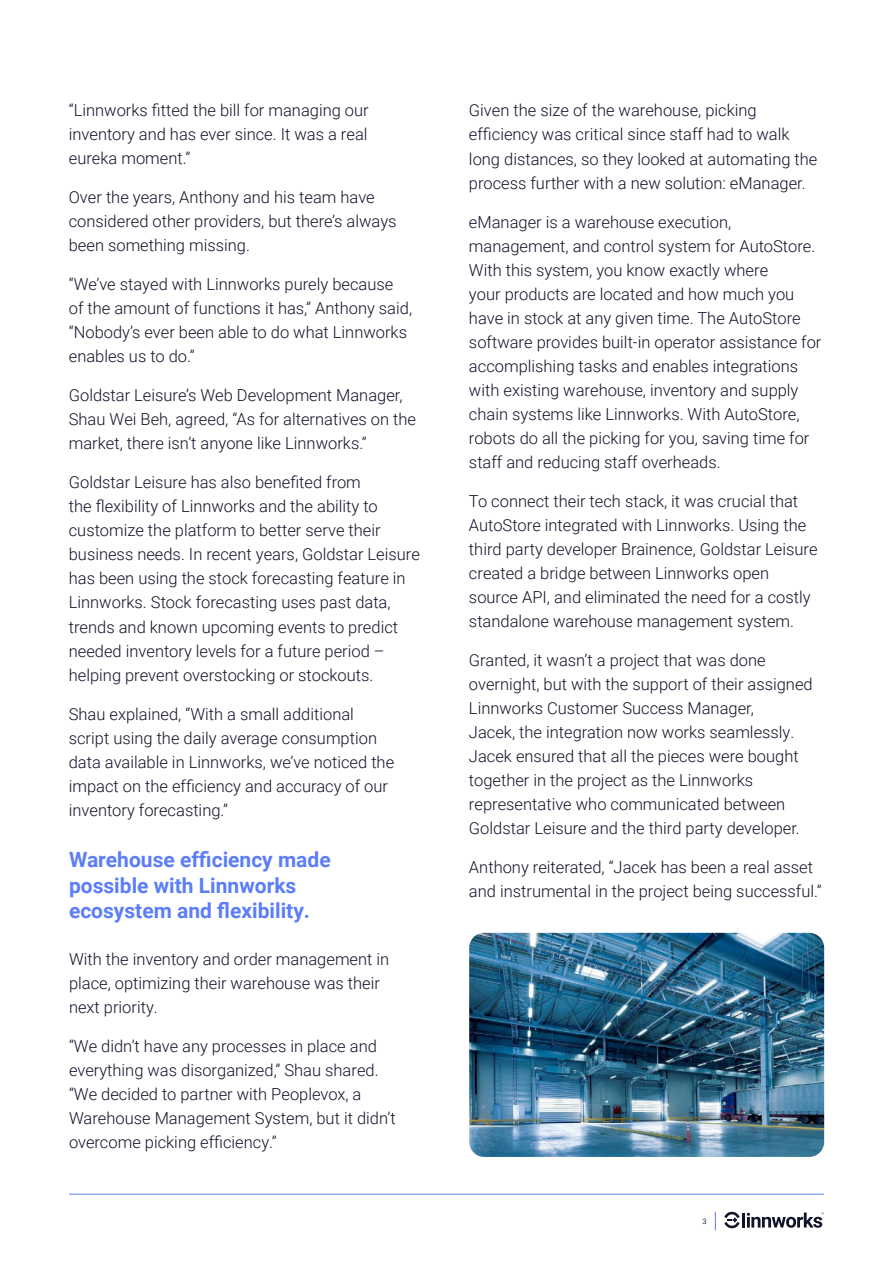
<style>
.page{position:relative;width:893px;height:1263px;background:#fff}
.page>*{position:absolute;margin:0;border:0;box-sizing:border-box;transform-origin:0 0}
.t1{font:700 21px/25.2px "Roboto";color:#5c7dfa}
.t2{font:300 16.5px/24px "Roboto";color:#11132b}
.t3{font:7.5px "Roboto";color:#212b36}
</style>
<div class="page">
<svg style="left:715px;top:1212px;width:1px;height:18px"></svg>
<svg style="left:724px;top:1211px;width:16px;height:18px"></svg>
<hr style="left:742px;top:1212px;width:3px;height:15px;background:#11132b">
<svg style="left:747px;top:1212px;width:77px;height:16px"></svg>
<hr style="left:69px;top:1194px;width:755px;height:1px;background:#5c7dfa">
<img style="left:469px;top:933px;width:355px;height:224px">
<p class="t2" style="left:69px;top:98px;width:301px;text-align:justify">“Linnworks fitted the bill for managing our inventory and has ever since. It was a real eureka moment.”</p>
<p class="t2" style="left:69px;top:187px;width:329px">Over the years, Anthony and his team have considered other providers, but there’s always been something missing.</p>
<p class="t2" style="left:69px;top:274px;width:345px">“We’ve stayed with Linnworks purely because<br>of the amount of functions it has,” Anthony said, “Nobody’s ever been able to do what Linnworks enables us to do.”</p>
<p class="t2" style="left:69px;top:385px;width:349px">Goldstar Leisure’s Web Development Manager,<br>Shau Wei Beh, agreed, “As for alternatives on the market, there isn’t anyone like Linnworks.”</p>
<p class="t2" style="left:69px;top:470px;width:353px">Goldstar Leisure has also benefited from<br>the flexibility of Linnworks and the ability to customize the platform to better serve their business needs. In recent years, Goldstar Leisure has been using the stock forecasting feature in Linnworks. Stock forecasting uses past data, trends and known upcoming events to predict needed inventory levels for a future period – helping prevent overstocking or stockouts.</p>
<p class="t2" style="left:69px;top:703px;width:327px">Shau explained, “With a small additional script using the daily average consumption data available in Linnworks, we’ve noticed the impact on the efficiency and accuracy of our inventory forecasting.”</p>
<p class="t1" style="left:69px;top:846px;width:263px">Warehouse efficiency made possible with Linnworks ecosystem and flexibility.</p>
<p class="t2" style="left:69px;top:948px;width:322px">With the inventory and order management in place, optimizing their warehouse was their next priority.</p>
<p class="t2" style="left:69px;top:1035px;width:328px">“We didn’t have any processes in place and everything was disorganized,” Shau shared. “We decided to partner with Peoplevox, a Warehouse Management System, but it didn’t overcome picking efficiency.”</p>
<p class="t2" style="left:469px;top:100px;width:350px">Given the size of the warehouse, picking efficiency was critical since staff had to walk long distances, so they looked at automating the process further with a new solution: eManager.</p>
<p class="t2" style="left:469px;top:211px;width:354px">eManager is a warehouse execution, management, and control system for AutoStore.<br>With this system, you know exactly where<br>your products are located and how much you have in stock at any given time. The AutoStore software provides built-in operator assistance for accomplishing tasks and enables integrations with existing warehouse, inventory and supply chain systems like Linnworks. With AutoStore, robots do all the picking for you, saving time for staff and reducing staff overheads.</p>
<p class="t2" style="left:469px;top:490px;width:350px">To connect their tech stack, it was crucial that AutoStore integrated with Linnworks. Using the third party developer Brainence, Goldstar Leisure created a bridge between Linnworks open source API, and eliminated the need for a costly standalone warehouse management system.</p>
<p class="t2" style="left:469px;top:649px;width:345px">Granted, it wasn’t a project that was done overnight, but with the support of their assigned Linnworks Customer Success Manager,<br>Jacek, the integration now works seamlessly.<br>Jacek ensured that all the pieces were bought together in the project as the Linnworks representative who communicated between Goldstar Leisure and the third party developer.</p>
<p class="t2" style="left:469px;top:856px;width:354px">Anthony reiterated, “Jacek has been a real asset and instrumental in the project being successful.”</p>
<p class="t3" style="left:702px;top:1218px;width:6px">3</p>
</div>
